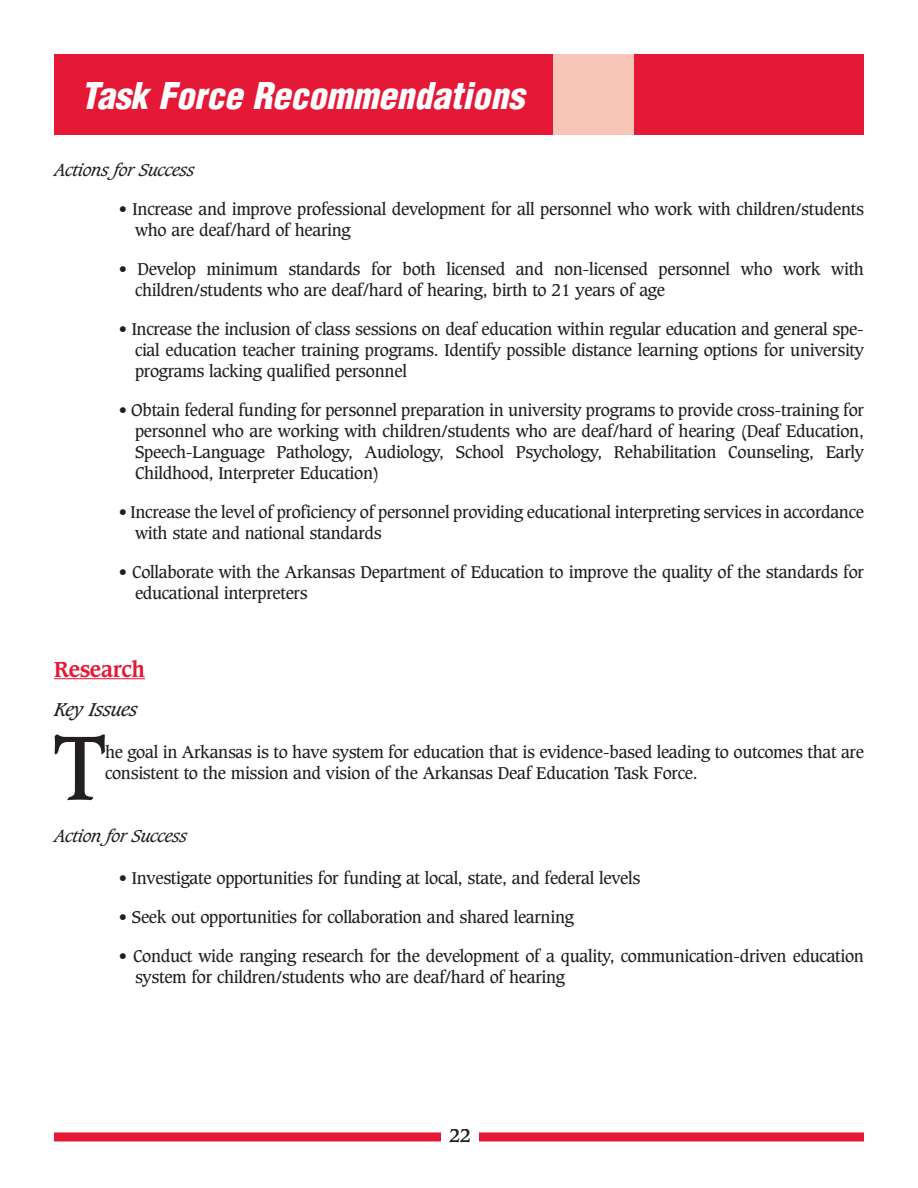
<style>
.page{position:relative;width:918px;height:1188px;background:#fff}
.page>*{position:absolute;margin:0;border:0;box-sizing:border-box;transform-origin:0 0}
.t1{font:88.05px "Caxton";color:#231f20}
.t2{font:italic 900 condensed 36px "Helvetica";color:#fff}
.t3{font:700 21px "Caxton";letter-spacing:-.02em;color:#e51836}
.t4{font:italic 18px "Caxton";letter-spacing:-.02em;color:#231f20}
.t5{font:700 18px "Caxton";color:#231f20}
.t6{font:16.5px/21px "Caxton";letter-spacing:-.02em;color:#231f20}
.t7{font:italic 16.5px "Caxton";letter-spacing:-.02em;color:#231f20}
</style>
<div class="page">
<div style="left:54px;top:1132px;width:810px;height:9px;background:#e51836"></div>
<div style="left:442px;top:1127px;width:37px;height:34px;background:#fff"></div>
<hr style="left:54px;top:678px;width:67px;height:1px;background:#e51836">
<svg style="left:121px;top:678px;width:24px;height:1px"></svg>
<div style="left:54px;top:54px;width:810px;height:80px;background:#e51836"></div>
<div style="left:553px;top:54px;width:81px;height:81px;background:#f8c6b9"></div>
<h2 class="t2" style="left:81px;top:82px;width:452px">Task Force Recommendations</h2>
<p class="t7" style="left:54px;top:162px;width:142px">Actions for Success</p>
<p class="t6" style="left:135px;top:199px;width:730px;text-indent:-16px">• Increase and improve professional development for all personnel who work with children/students who are deaf/hard of hearing</p>
<p class="t6" style="left:135px;top:259px;width:730px;text-indent:-16px">• Develop minimum standards for both licensed and non-licensed personnel who work with children/students who are deaf/hard of hearing, birth to 21 years of age</p>
<p class="t6" style="left:135px;top:319px;width:730px;text-align:justify;text-indent:-16px">• Increase the inclusion of class sessions on deaf education within regular education and general spe&shy;cial education teacher training programs. Identify possible distance learning options for university programs lacking qualified personnel</p>
<p class="t6" style="left:135px;top:400px;width:730px;text-align:justify;text-indent:-16px">• Obtain federal funding for personnel preparation in university programs to provide cross-training for personnel who are working with children/students who are deaf/hard of hearing (Deaf Education, Speech-Language Pathology, Audiology, School Psychology, Rehabilitation Counseling, Early Childhood, Interpreter Education)</p>
<p class="t6" style="left:135px;top:502px;width:730px;text-indent:-16px">• Increase the level of proficiency of personnel providing educational interpreting services in accordance with state and national standards</p>
<p class="t6" style="left:135px;top:562px;width:730px;text-indent:-16px">• Collaborate with the Arkansas Department of Education to improve the quality of the standards for educational interpreters</p>
<p class="t3" style="left:54px;top:659px;width:93px">Research</p>
<p class="t4" style="left:54px;top:701px;width:85px">Key Issues</p>
<h1 class="t1" style="left:53px;top:727px;width:55px">T</h1>
<p class="t6" style="left:105px;top:742px;width:760px">he goal in Arkansas is to have system for education that is evidence-based leading to outcomes that are consistent to the mission and vision of the Arkansas Deaf Education Task Force.</p>
<p class="t7" style="left:54px;top:828px;width:135px">Action for Success</p>
<p class="t6" style="left:119px;top:868px;width:523px">• Investigate opportunities for funding at local, state, and federal levels</p>
<p class="t6" style="left:119px;top:907px;width:457px">• Seek out opportunities for collaboration and shared learning</p>
<p class="t6" style="left:135px;top:946px;width:730px;text-indent:-16px">• Conduct wide ranging research for the development of a quality, communication-driven education system for children/students who are deaf/hard of hearing</p>
<p class="t5" style="left:450px;top:1127px;width:23px">22</p>
</div>
